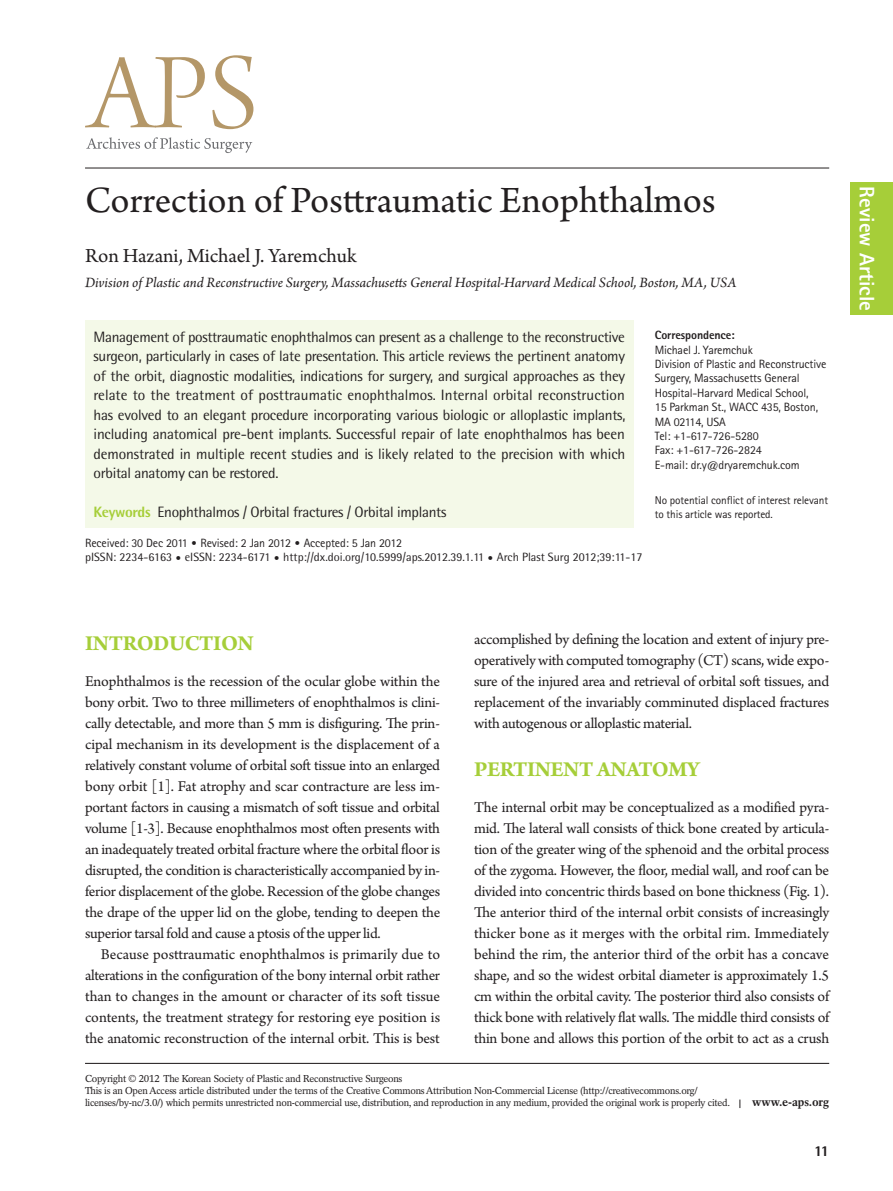
<style>
.page{position:relative;width:893px;height:1191px;background:#fff}
.page>*{position:absolute;margin:0;border:0;box-sizing:border-box;transform-origin:0 0}
.t1{font:39px "Arno Pro";color:#231f20}
.t2{font:700 22.5px "Arno Pro";letter-spacing:-.02em;color:#a6ce39}
.t3{font:21px "Arno Pro";letter-spacing:-.005em;color:#231f20}
.t4{font:800 21px "Rotis Sans Serif Std";color:#fff}
.t5{font:15.75px/21px "Arno Pro";letter-spacing:-.015em;color:#231f20;text-align:justify}
.t6{font:15px/19.5px "Rotis Semi Sans Std";letter-spacing:-.02em;color:#231f20;text-align:justify}
.t7{font:italic 15px "Arno Pro";letter-spacing:-.005em;color:#231f20}
.t8{font:800 15px "Rotis Semi Sans Std";color:#231f20}
.t9{font:12px/14.4px "Rotis Sans Serif Std";letter-spacing:-.01em;color:#231f20}
.t10{font:12px "Rotis Semi Sans Std";color:#231f20}
.t11{font:800 12px "Rotis Sans Serif Std";letter-spacing:-.01em;color:#231f20}
.t12{font:700 12px "Rotation LT Std";letter-spacing:-.01em;color:#231f20}
.t13{font:11.25px/13.5px "Rotis Sans Serif Std";letter-spacing:-.01em;color:#231f20}
.t14{font:10.05px/12px "Rotation LT Std";letter-spacing:-.025em;color:#231f20}
.s1{font-weight:800;color:#a6ce39}
.s2{font-family:"DIN Pro";font-weight:300}
</style>
<div class="page">
<hr style="left:85px;top:1062px;width:744px;height:2px;background:#231f20">
<hr style="left:85px;top:168px;width:744px;height:1px;background:#231f20">
<svg style="left:85px;top:55px;width:168px;height:74px"></svg>
<svg style="left:86px;top:137px;width:166px;height:16px"></svg>
<div style="left:85px;top:320px;width:549px;height:208px;background:#f4f9e8"></div>
<div style="left:850px;top:182px;width:43px;height:133px;background:#a6ce39"></div>
<h1 class="t1" style="left:85px;top:178px;width:632px">Correction of Posttraumatic Enophthalmos</h1>
<h3 class="t3" style="left:85px;top:244px;width:273px">Ron Hazani, Michael J. Yaremchuk</h3>
<p class="t7" style="left:85px;top:274px;width:653px">Division of Plastic and Reconstructive Surgery, Massachusetts General Hospital-Harvard Medical School, Boston, MA, USA</p>
<p class="t11" style="left:655px;top:327px;width:81px">Correspondence:</p>
<p class="t9" style="left:655px;top:342px;width:173px">Michael J. Yaremchuk<br>Division of Plastic and Reconstructive<br>Surgery, Massachusetts General<br>Hospital-Harvard Medical School,<br>15 Parkman St., WACC 435, Boston,<br>MA 02114, USA<br>Tel: +1-617-726-5280<br>Fax: +1-617-726-2824<br>E-mail: dr.y@dryaremchuk.com</p>
<p class="t6" style="left:94px;top:327px;width:533px">Management of posttraumatic enophthalmos can present as a challenge to the reconstructive surgeon, particularly in cases of late presentation. This article reviews the pertinent anatomy of the orbit, diagnostic modalities, indications for surgery, and surgical approaches as they relate to the treatment of posttraumatic enophthalmos. Internal orbital reconstruction has evolved to an elegant procedure incorporating various biologic or alloplastic implants, including anatomical pre-bent implants. Successful repair of late enophthalmos has been demonstrated in multiple recent studies and is likely related to the precision with which orbital anatomy can be restored.</p>
<p class="t6" style="left:94px;top:502px;width:354px"><span class="s1">Keywords</span> Enophthalmos / Orbital fractures / Orbital implants</p>
<p class="t9" style="left:85px;top:535px;width:319px">Received: 30 Dec 2011 <span class="s2">•</span> Revised: 2 Jan 2012 <span class="s2">•</span> Accepted: 5 Jan 2012</p>
<p class="t10" style="left:85px;top:550px;width:559px">pISSN: 2234-6163 <span class="s2">•</span> eISSN: 2234-6171 <span class="s2">•</span> http://dx.doi.org/10.5999/aps.2012.39.1.11 <span class="s2">•</span> Arch Plast Surg 2012;39:11-17</p>
<p class="t13" style="left:655px;top:493px;width:175px">No potential conflict of interest relevant to this article was reported.</p>
<h2 class="t2" style="left:85px;top:630px;width:170px">INTRODUCTION</h2>
<p class="t5" style="left:85px;top:672px;width:357px">Enophthalmos is the recession of the ocular globe within the bony orbit. Two to three millimeters of enophthalmos is clini&shy;cally detectable, and more than 5 mm is disfiguring. The prin&shy;cipal mechanism in its development is the displacement of a relatively constant volume of orbital soft tissue into an enlarged bony orbit [1]. Fat atrophy and scar contracture are less im&shy;portant factors in causing a mismatch of soft tissue and orbital volume [1-3]. Because enophthalmos most often presents with an inadequately treated orbital fracture where the orbital floor is disrupted, the condition is characteristically accompanied by in&shy;ferior displacement of the globe. Recession of the globe changes the drape of the upper lid on the globe, tending to deepen the superior tarsal fold and cause a ptosis of the upper lid.</p>
<p class="t5" style="left:85px;top:945px;width:357px;text-indent:16px">Because posttraumatic enophthalmos is primarily due to alterations in the configuration of the bony internal orbit rather than to changes in the amount or character of its soft tissue contents, the treatment strategy for restoring eye position is the anatomic reconstruction of the internal orbit. This is best</p>
<p class="t5" style="left:474px;top:630px;width:357px">accomplished by defining the location and extent of injury pre&shy;operatively with computed tomography (CT) scans, wide expo&shy;sure of the injured area and retrieval of orbital soft tissues, and replacement of the invariably comminuted displaced fractures with autogenous or alloplastic material.</p>
<h2 class="t2" style="left:474px;top:756px;width:227px">PERTINENT ANATOMY</h2>
<p class="t5" style="left:474px;top:798px;width:357px">The internal orbit may be conceptualized as a modified pyra&shy;mid. The lateral wall consists of thick bone created by articula&shy;tion of the greater wing of the sphenoid and the orbital process of the zygoma. However, the floor, medial wall, and roof can be divided into concentric thirds based on bone thickness (Fig. 1).<br>The anterior third of the internal orbit consists of increasingly thicker bone as it merges with the orbital rim. Immediately behind the rim, the anterior third of the orbit has a concave shape, and so the widest orbital diameter is approximately 1.5 cm within the orbital cavity. The posterior third also consists of thick bone with relatively flat walls. The middle third consists of thin bone and allows this portion of the orbit to act as a crush</p>
<p class="t14" style="left:85px;top:1073px;width:647px">Copyright © 2012 The Korean Society of Plastic and Reconstructive Surgeons<br>This is an Open Access article distributed under the terms of the Creative Commons Attribution Non-Commercial License (http://creativecommons.org/ licenses/by-nc/3.0/) which permits unrestricted non-commercial use, distribution, and reproduction in any medium, provided the original work is properly cited.</p>
<p class="t12" style="left:752px;top:1095px;width:78px">www.e-aps.org</p>
<p class="t8" style="left:814px;top:1141px;width:17px">11</p>
<h3 class="t4" style="left:880px;top:186px;width:126px;rotate:90deg">Review Article</h3>
</div>
